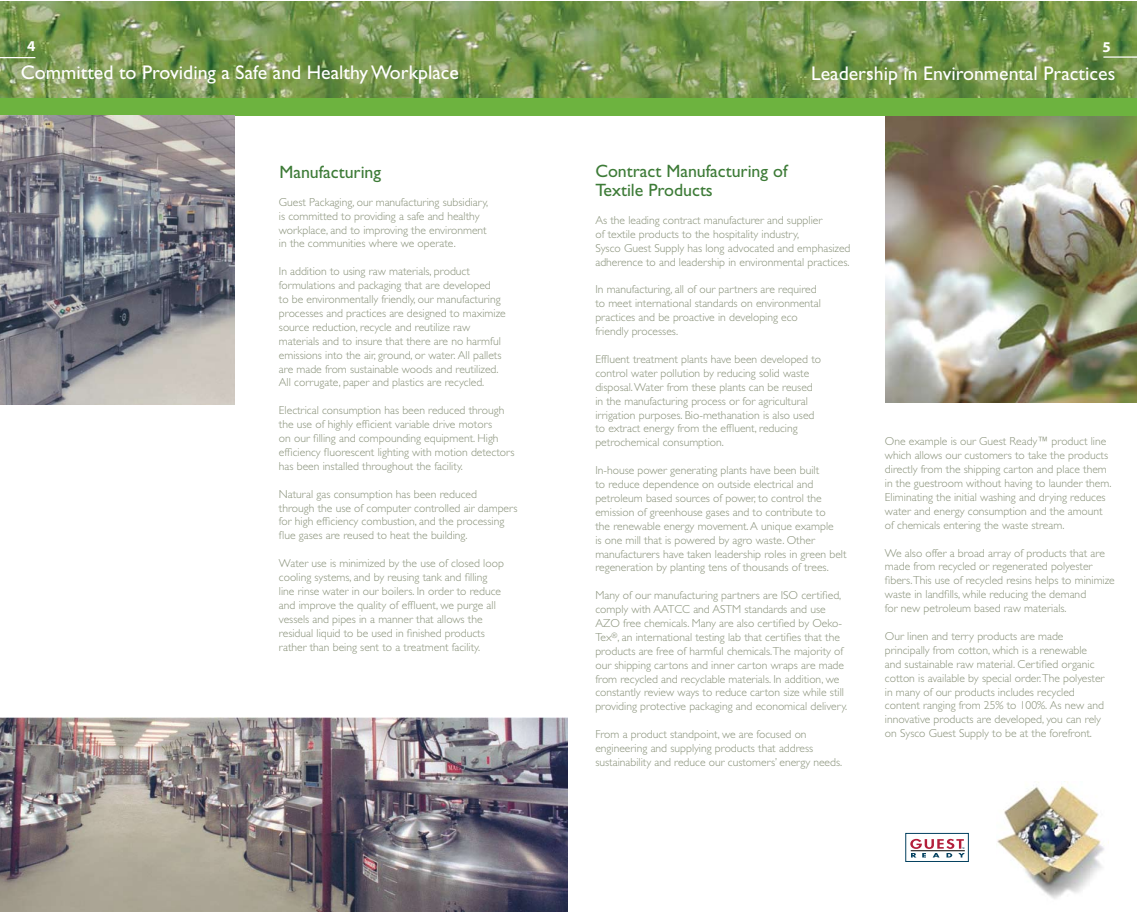
<style>
.page{position:relative;width:1137px;height:912px;background:#fff}
.page>*{position:absolute;margin:0;border:0;box-sizing:border-box;transform-origin:0 0}
.t1{font:19.75px "Gill Sans";color:#fff}
.t2{font:17.88px/18.8px "Gill Sans";color:#3d7b37}
.t3{font:700 15px "Myriad Pro";color:#fff}
.t4{font:300 11.62px/13.9px "Gill Sans";color:#879078}
</style>
<div class="page">
<img style="left:885px;top:116px;width:251px;height:287px">
<img style="left:0;top:1px;width:1136px;height:97px">
<hr style="left:0;top:57px;width:35px;height:1px;background:#fff">
<div style="left:0;top:98px;width:1136px;height:18px;background:#6db33f"></div>
<hr style="left:1103px;top:56px;width:33px;height:2px;background:#fff">
<img style="left:0;top:115px;width:235px;height:289px">
<img style="left:0;top:717px;width:567px;height:194px">
<img style="left:997px;top:781px;width:107px;height:118px">
<svg style="left:910px;top:838px;width:54px;height:19px"></svg>
<div style="left:905px;top:833px;width:63px;height:28px;border:1px solid #03405f"></div>
<p class="t3" style="left:27px;top:36px;width:10px">4</p>
<p class="t3" style="left:1102px;top:37px;width:10px">5</p>
<p class="t1" style="left:21px;top:61px;width:439px">Committed to Providing a Safe and Healthy Workplace</p>
<p class="t1" style="left:811px;top:62px;width:306px">Leadership in Environmental Practices</p>
<p class="t2" style="left:279px;top:163px;width:103px">Manufacturing</p>
<p class="t4" style="left:279px;top:195px;width:211px">Guest Packaging, our manufacturing subsidiary, is committed to providing a safe and healthy workplace, and to improving the environment in the communities where we operate.</p>
<p class="t4" style="left:279px;top:264px;width:228px">In addition to using raw materials, product formulations and packaging that are developed<br>to be environmentally friendly, our manufacturing processes and practices are designed to maximize source reduction, recycle and reutilize raw materials and to insure that there are no harmful emissions into the air, ground, or water. All pallets are made from sustainable woods and reutilized.<br>All corrugate, paper and plastics are recycled.</p>
<p class="t4" style="left:279px;top:403px;width:237px">Electrical consumption has been reduced through the use of highly efficient variable drive motors<br>on our filling and compounding equipment. High efficiency fluorescent lighting with motion detectors has been installed throughout the facility.</p>
<p class="t4" style="left:279px;top:487px;width:240px">Natural gas consumption has been reduced<br>through the use of computer controlled air dampers for high efficiency combustion, and the processing flue gases are reused to heat the building.</p>
<p class="t4" style="left:279px;top:556px;width:226px">Water use is minimized by the use of closed loop cooling systems, and by reusing tank and filling line rinse water in our boilers. In order to reduce and improve the quality of effluent, we purge all vessels and pipes in a manner that allows the residual liquid to be used in finished products rather than being sent to a treatment facility.</p>
<p class="t2" style="left:595px;top:162px;width:193px">Contract Manufacturing of<br>Textile Products</p>
<p class="t4" style="left:595px;top:213px;width:256px">As the leading contract manufacturer and supplier<br>of textile products to the hospitality industry,<br>Sysco Guest Supply has long advocated and emphasized adherence to and leadership in environmental practices.</p>
<p class="t4" style="left:595px;top:283px;width:227px">In manufacturing, all of our partners are required to meet international standards on environmental practices and be proactive in developing eco friendly processes.</p>
<p class="t4" style="left:595px;top:352px;width:227px">Effluent treatment plants have been developed to control water pollution by reducing solid waste disposal. Water from these plants can be reused in the manufacturing process or for agricultural irrigation purposes. Bio-methanation is also used to extract energy from the effluent, reducing petrochemical consumption.</p>
<p class="t4" style="left:595px;top:463px;width:253px">In-house power generating plants have been built<br>to reduce dependence on outside electrical and petroleum based sources of power, to control the emission of greenhouse gases and to contribute to<br>the renewable energy movement. A unique example<br>is one mill that is powered by agro waste. Other manufacturers have taken leadership roles in green belt regeneration by planting tens of thousands of trees.</p>
<p class="t4" style="left:595px;top:588px;width:253px">Many of our manufacturing partners are ISO certified, comply with AATCC and ASTM standards and use AZO free chemicals. Many are also certified by Oeko-Tex<sup>®</sup>, an international testing lab that certifies that the products are free of harmful chemicals.The majority of our shipping cartons and inner carton wraps are made from recycled and recyclable materials. In addition, we constantly review ways to reduce carton size while still providing protective packaging and economical delivery.</p>
<p class="t4" style="left:595px;top:727px;width:248px">From a product standpoint, we are focused on engineering and supplying products that address sustainability and reduce our customers’ energy needs.</p>
<p class="t4" style="left:884px;top:434px;width:228px">One example is our Guest Ready™ product line which allows our customers to take the products directly from the shipping carton and place them in the guestroom without having to launder them.<br>Eliminating the initial washing and drying reduces water and energy consumption and the amount of chemicals entering the waste stream.</p>
<p class="t4" style="left:884px;top:545px;width:231px">We also offer a broad array of products that are made from recycled or regenerated polyester fibers.This use of recycled resins helps to minimize waste in landfills, while reducing the demand<br>for new petroleum based raw materials.</p>
<p class="t4" style="left:884px;top:629px;width:221px">Our linen and terry products are made principally from cotton, which is a renewable and sustainable raw material. Certified organic cotton is available by special order.The polyester in many of our products includes recycled content ranging from 25% to 100%. As new and innovative products are developed, you can rely on Sysco Guest Supply to be at the forefront.</p>
</div>
